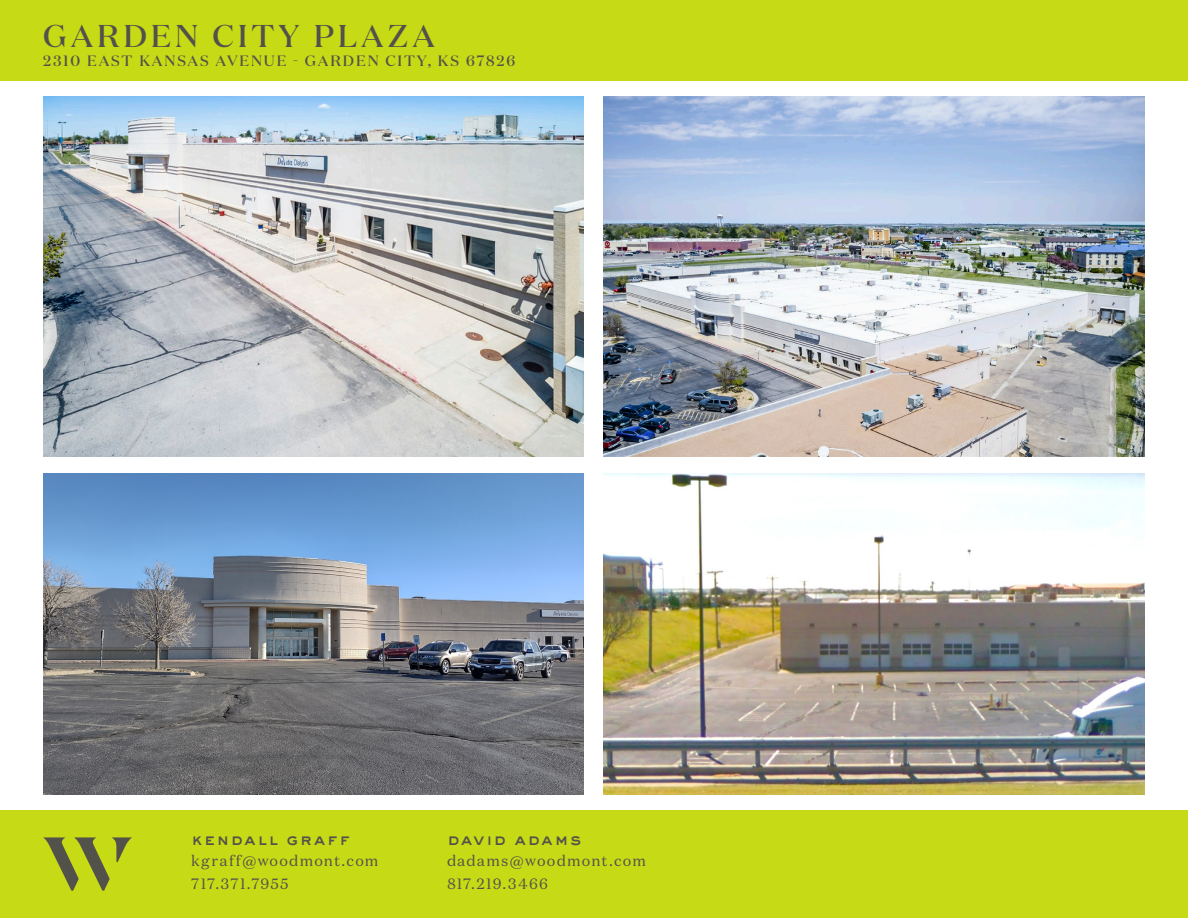
<style>
.page{position:relative;width:1188px;height:918px;background:#fff}
.page>*{position:absolute;margin:0;border:0;box-sizing:border-box;transform-origin:0 0}
.t1{font:500 31.5px "Domaine Display";letter-spacing:.125em;color:#53524a}
.t2{font:800 16.5px "Sackers Gothic Std";letter-spacing:.09em;color:#53524a}
.t3{font:15px/22.5px "Domaine Text";letter-spacing:.08em;color:#53524a}
.t4{font:500 15px "Domaine Display";letter-spacing:.125em;color:#53524a}
</style>
<div class="page">
<img style="left:44px;top:97px;width:540px;height:360px">
<img style="left:603px;top:97px;width:542px;height:360px">
<img style="left:603px;top:473px;width:542px;height:321px">
<img style="left:44px;top:473px;width:540px;height:321px">
<div style="left:0;top:0;width:1188px;height:81px;background:#c7da16"></div>
<div style="left:0;top:810px;width:1188px;height:108px;background:#c7da16"></div>
<svg style="left:43px;top:837px;width:89px;height:54px"></svg>
<h1 class="t1" style="left:43px;top:16px;width:393px">GARDEN CITY PLAZA</h1>
<p class="t4" style="left:43px;top:51px;width:473px">2310 EAST KANSAS AVENUE - GARDEN CITY, KS 67826</p>
<p class="t2" style="left:191px;top:828px;width:160px">kendall graff</p>
<p class="t3" style="left:191px;top:850px;width:189px">kgraff@woodmont.com<br>717.371.7955</p>
<p class="t2" style="left:447px;top:828px;width:136px">david adams</p>
<p class="t3" style="left:447px;top:850px;width:201px">dadams@woodmont.com<br>817.219.3466</p>
</div>
